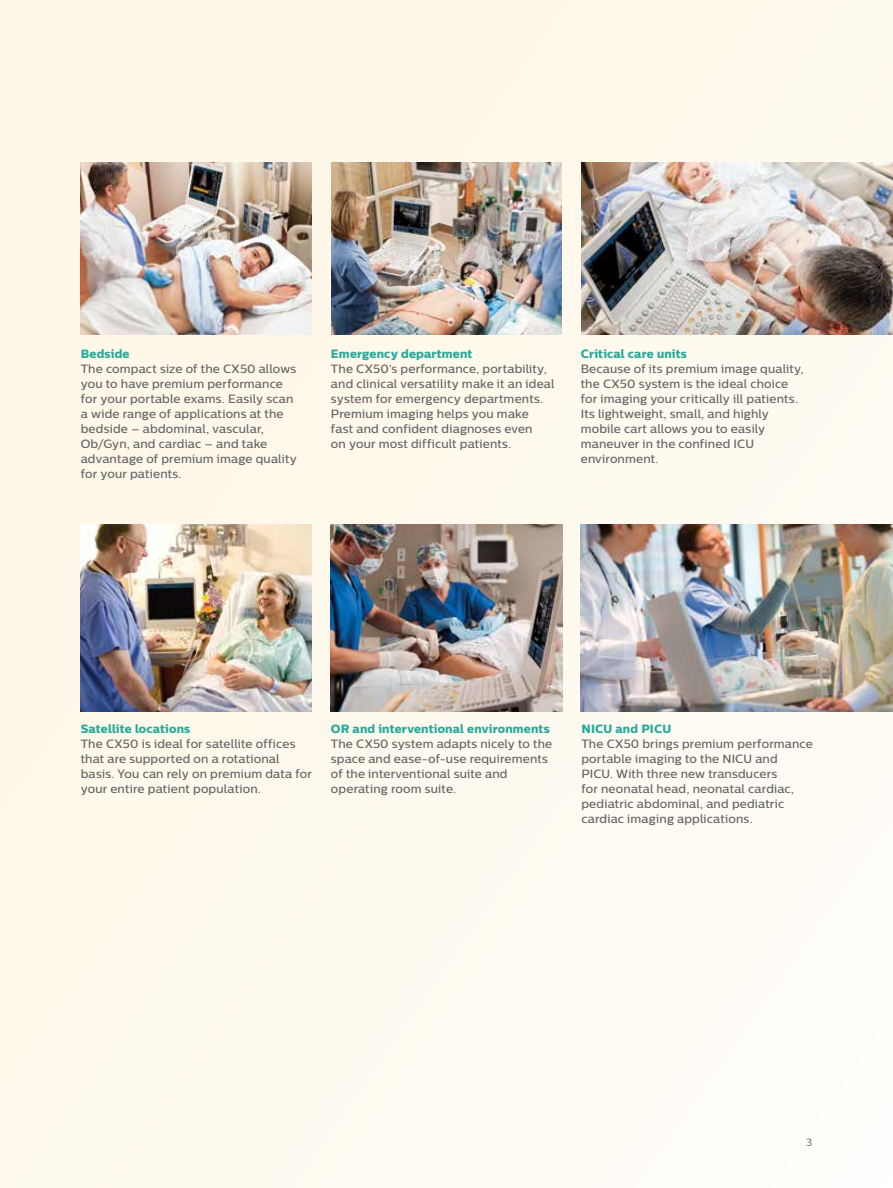
<style>
.page{position:relative;width:893px;height:1188px;background:#fff}
.page>*{position:absolute;margin:0;border:0;box-sizing:border-box;transform-origin:0 0}
.t1{font:500 12px/15px "Centrale Sans";letter-spacing:.01em;color:#636466}
.t2{font:12px "Centrale Sans X Bold";letter-spacing:.01em;color:#27ab9a}
.t3{font:10.5px "Centrale Sans";color:#636466}
</style>
<div class="page">
<div style="left:1px;top:0;width:892px;height:1188px;background:#fff9ee"></div>
<hr style="left:0;top:455px;width:1px;height:407px;background:#fff8ea">
<img style="left:581px;top:524px;width:312px;height:188px">
<img style="left:81px;top:163px;width:231px;height:172px">
<img style="left:331px;top:163px;width:231px;height:172px">
<img style="left:581px;top:163px;width:312px;height:172px">
<img style="left:81px;top:524px;width:231px;height:188px">
<img style="left:331px;top:524px;width:231px;height:188px">
<p class="t2" style="left:81px;top:347px;width:50px">Bedside</p>
<p class="t1" style="left:81px;top:361px;width:217px">The compact size of the CX50 allows you to have premium performance for your portable exams. Easily scan a wide range of applications at the bedside – abdominal, vascular,<br>Ob/Gyn, and cardiac – and take advantage of premium image quality for your patients.</p>
<p class="t2" style="left:331px;top:347px;width:143px">Emergency department</p>
<p class="t1" style="left:331px;top:361px;width:225px">The CX50’s performance, portability, and clinical versatility make it an ideal system for emergency departments.<br>Premium imaging helps you make<br>fast and confident diagnoses even<br>on your most difficult patients.</p>
<p class="t2" style="left:581px;top:347px;width:108px">Critical care units</p>
<p class="t1" style="left:581px;top:361px;width:224px">Because of its premium image quality, the CX50 system is the ideal choice for imaging your critically ill patients.<br>Its lightweight, small, and highly mobile cart allows you to easily maneuver in the confined ICU environment.</p>
<p class="t2" style="left:81px;top:722px;width:111px">Satellite locations</p>
<p class="t1" style="left:81px;top:736px;width:233px">The CX50 is ideal for satellite offices that are supported on a rotational basis. You can rely on premium data for your entire patient population.</p>
<p class="t2" style="left:331px;top:722px;width:220px">OR and interventional environments</p>
<p class="t1" style="left:331px;top:736px;width:223px">The CX50 system adapts nicely to the space and ease-of-use requirements of the interventional suite and operating room suite.</p>
<p class="t2" style="left:581px;top:722px;width:91px">NICU and PICU</p>
<p class="t1" style="left:581px;top:736px;width:233px">The CX50 brings premium performance portable imaging to the NICU and<br>PICU. With three new transducers<br>for neonatal head, neonatal cardiac, pediatric abdominal, and pediatric cardiac imaging applications.</p>
<p class="t3" style="left:806px;top:1136px;width:8px">3</p>
</div>
